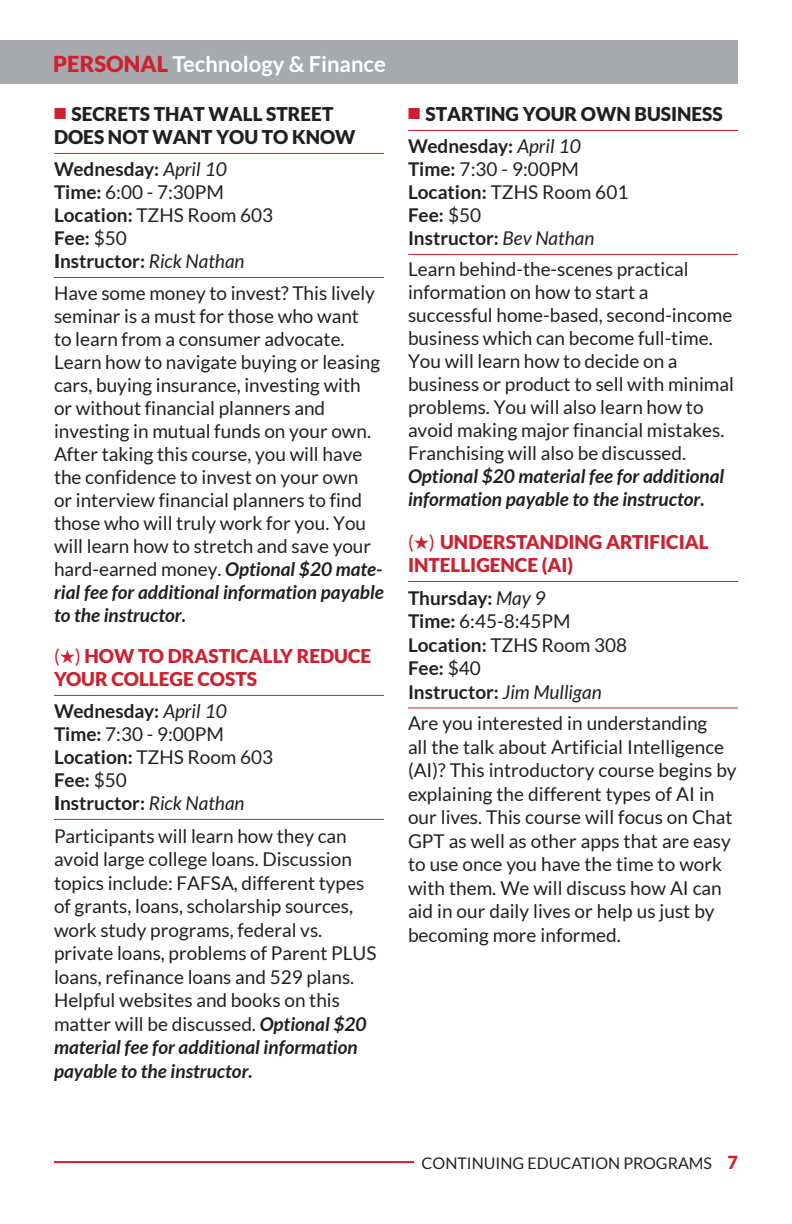
<style>
.page{position:relative;width:792px;height:1224px;background:#fff}
.page>*{position:absolute;margin:0;border:0;box-sizing:border-box;transform-origin:0 0}
.t1{font:700 22px "Lato";color:#fff}
.t2{font:19px/23px "Lato";color:#231f20}
.t3{font:700 19px/23px "Lato";color:#231f20}
.t4{font:900 19px/23px "Lato";color:#231f20}
.t5{font:900 19px/23px "Lato";color:#cf2030}
.t6{font:italic 700 19px/23px "Lato";color:#231f20}
.t7{font:16px "Lato";color:#231f20}
.s1{font-weight:900;color:#cf2030}
.s2{color:#cf2030}
.s3{font-weight:400;font-style:italic}
.s4{font-weight:400}
.s5{font-weight:900}
.s6{font-weight:700;font-style:italic}
.s7{font-weight:700}
.s8{font-weight:900;font-size:18px;color:#cf2030}
</style>
<div class="page">
<div style="left:0;top:40px;width:738px;height:44px;background:#a8a9ad"></div>
<hr style="left:54px;top:1161px;width:360px;height:2px;background:#cf2030">
<hr style="left:54px;top:153px;width:330px;height:1px;background:#cf2030">
<hr style="left:54px;top:277px;width:330px;height:1px;background:#cf2030">
<hr style="left:54px;top:695px;width:330px;height:1px;background:#cf2030">
<hr style="left:54px;top:819px;width:330px;height:1px;background:#cf2030">
<hr style="left:408px;top:130px;width:330px;height:1px;background:#cf2030">
<hr style="left:408px;top:254px;width:330px;height:1px;background:#cf2030">
<hr style="left:408px;top:581px;width:330px;height:1px;background:#cf2030">
<hr style="left:408px;top:707px;width:330px;height:1px;background:#cf2030">
<p class="t1" style="left:53px;top:51px;width:334px"><span class="s1">PERSONAL</span> Technology &amp; Finance</p>
<p class="t4" style="left:54px;top:102px;width:303px"><span class="s2">■</span> SECRETS THAT WALL STREET<br>DOES NOT WANT YOU TO KNOW</p>
<p class="t3" style="left:54px;top:157px;width:221px">Wednesday: <span class="s3">April 10<br></span>Time: <span class="s4">6:00 - 7:30PM<br></span>Location: <span class="s4">TZHS Room 603<br></span>Fee: <span class="s4">$50<br></span><span class="s5">I</span>nstructor: <span class="s3">Rick Nathan</span></p>
<p class="t2" style="left:54px;top:281px;width:331px">Have some money to invest? This lively seminar is a must for those who want<br>to learn from a consumer advocate.<br>Learn how to navigate buying or leasing cars, buying insurance, investing with<br>or without financial planners and investing in mutual funds on your own.<br>After taking this course, you will have the confidence to invest on your own<br>or interview financial planners to find those who will truly work for you. You will learn how to stretch and save your hard-earned money. <span class="s6">Optional $20 mate&shy;rial fee for additional information payable to the instructor.</span></p>
<p class="t5" style="left:54px;top:644px;width:319px"><span class="s4">(</span>★<span class="s4">)</span> HOW TO DRASTICALLY REDUCE<br>YOUR COLLEGE COSTS</p>
<p class="t3" style="left:54px;top:699px;width:221px">Wednesday: <span class="s3">April 10<br></span>Time: <span class="s4">7:30 - 9:00PM<br></span>Location: <span class="s4">TZHS Room 603<br></span>Fee: <span class="s4">$50<br></span><span class="s5">I</span>nstructor: <span class="s3">Rick Nathan</span></p>
<p class="t2" style="left:54px;top:824px;width:324px;line-height:23.6px">Participants will learn how they can avoid large college loans. Discussion topics include: FAFSA, different types of grants, loans, scholarship sources, work study programs, federal vs. private loans, problems of Parent PLUS loans, refinance loans and 529 plans.<br>Helpful websites and books on this matter will be discussed. <span class="s6">Optional $20 material fee for additional information payable to the instructor.</span></p>
<p class="t4" style="left:408px;top:98px;width:316px;line-height:32px"><span class="s2">■</span> STARTING YOUR OWN BUSINESS<br><span class="s7">Wednesday:</span> <span class="s3">April 10</span></p>
<p class="t3" style="left:408px;top:157px;width:222px">Time: <span class="s4">7:30 - 9:00PM<br></span>Location: <span class="s4">TZHS Room 601<br></span>Fee: <span class="s4">$50<br></span>Instructor: <span class="s3">Bev Nathan</span></p>
<p class="t2" style="left:408px;top:257px;width:328px">Learn behind-the-scenes practical information on how to start a successful home-based, second-income business which can become full-time.<br>You will learn how to decide on a business or product to sell with minimal problems. You will also learn how to avoid making major financial mistakes.<br>Franchising will also be discussed.</p>
<p class="t6" style="left:408px;top:465px;width:318px">Optional $20 material fee for additional information payable to the instructor.</p>
<p class="t5" style="left:408px;top:529px;width:302px;line-height:23.6px"><span class="s4">(</span>★<span class="s4">)</span> UNDERSTANDING ARTIFICIAL<br>INTELLIGENCE (AI)</p>
<p class="t3" style="left:408px;top:586px;width:221px;line-height:23.6px">Thursday: <span class="s3">May 9<br></span>Time: <span class="s4">6:45-8:45PM<br></span>Location: <span class="s4">TZHS Room 308<br></span>Fee: <span class="s4">$40<br></span>Instructor: <span class="s3">Jim Mulligan</span></p>
<p class="t2" style="left:408px;top:711px;width:330px;line-height:23.6px">Are you interested in understanding<br>all the talk about Artificial Intelligence (AI)? This introductory course begins by explaining the different types of AI in our lives. This course will focus on Chat GPT as well as other apps that are easy to use once you have the time to work with them. We will discuss how AI can aid in our daily lives or help us just by becoming more informed.</p>
<p class="t7" style="left:422px;top:1154px;width:318px">CONTINUING EDUCATION PROGRAMS <span class="s8">7</span></p>
</div>
